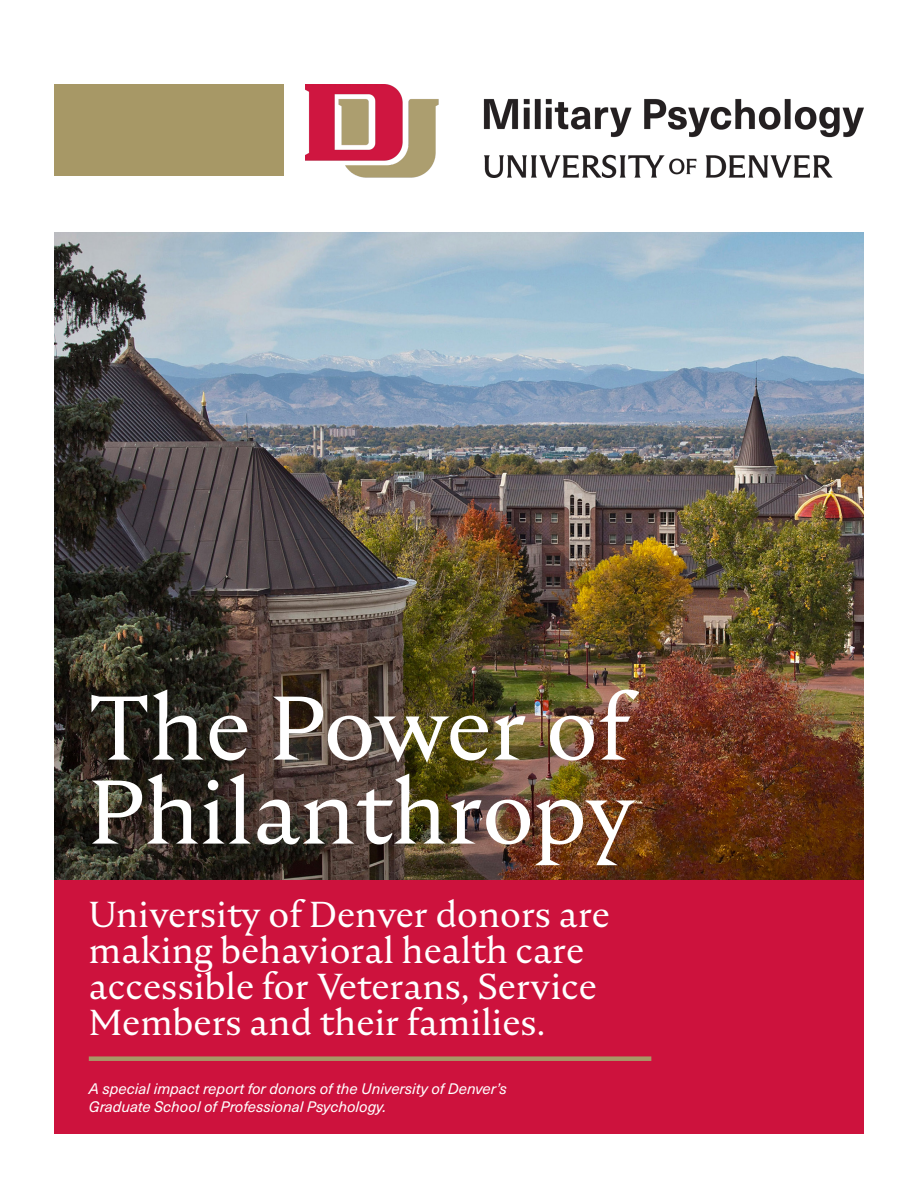
<style>
.page{position:relative;width:918px;height:1188px;background:#fff}
.page>*{position:absolute;margin:0;border:0;box-sizing:border-box;transform-origin:0 0}
.t1{font:90px/84px "Nocturne Serif";color:#fff}
.Invested_Headline{font:36px/36px "Nocturne Serif";color:#fff}
.Invested_Headline-2{font:italic 15px/18px "Neue Haas Unica W1 G";color:#fff}
</style>
<div class="page">
<img style="left:54px;top:232px;width:810px;height:648px">
<div style="left:54px;top:880px;width:810px;height:254px;background:#cd123d"></div>
<div style="left:54px;top:84px;width:230px;height:92px;background:#a79866"></div>
<img style="left:305px;top:84px;width:559px;height:93px">
<div style="left:89px;top:1056px;width:562px;height:5px;background:#a89766"></div>
<p class="t1" style="left:89px;top:685px;width:549px">The Power of<br>Philanthropy</p>
<p class="Invested_Headline" style="left:89px;top:896px;width:523px">University of Denver donors are making behavioral health care accessible for Veterans, Service<br>Members and their families.</p>
<p class="Invested_Headline-2" style="left:89px;top:1079px;width:420px">A special impact report for donors of the University of Denver’s<br>Graduate School of Professional Psychology.</p>
</div>
